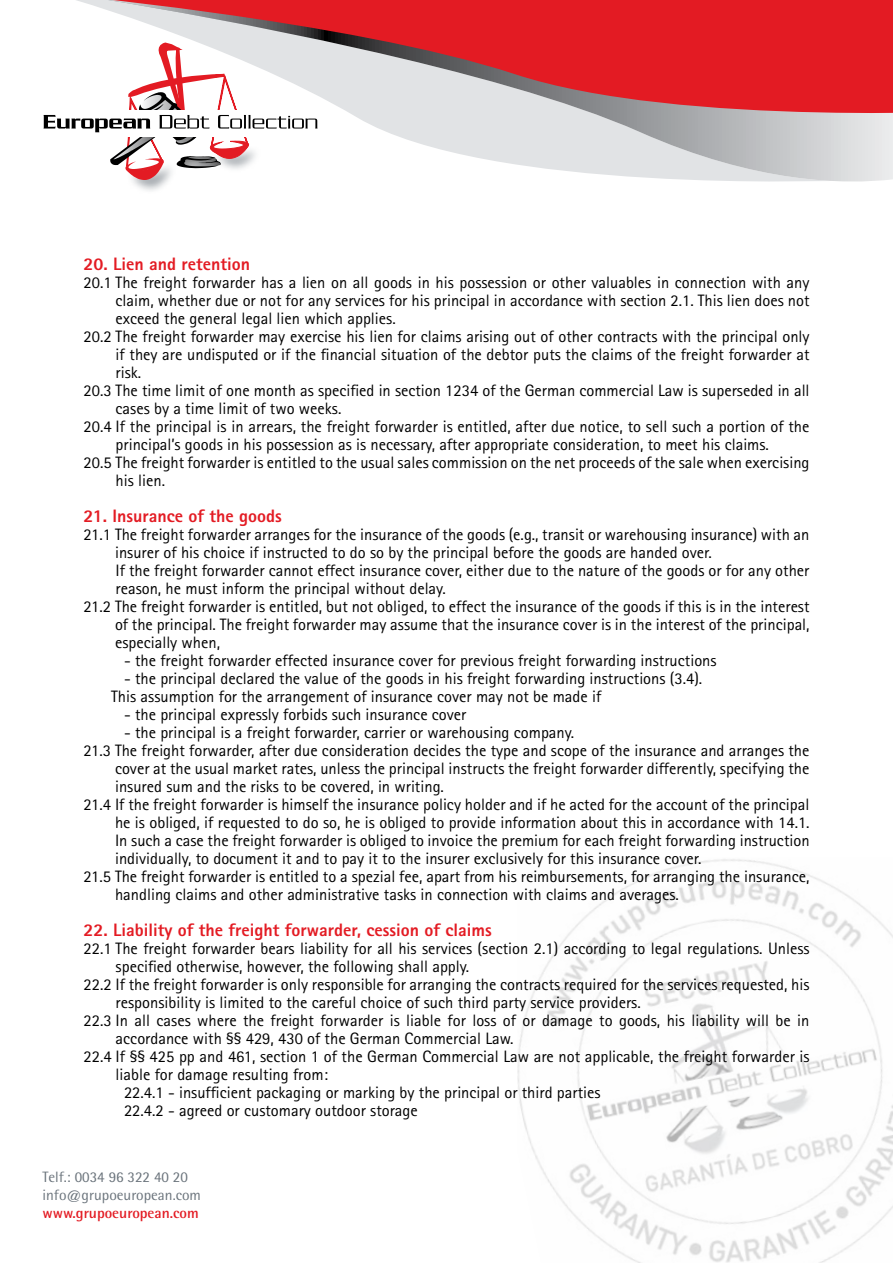
<style>
.page{position:relative;width:893px;height:1263px;background:#fff}
.page>*{position:absolute;margin:0;border:0;box-sizing:border-box;transform-origin:0 0}
.t1{font:800 18px "Rotis Sans Serif";color:#e31b23}
.t2{font:16.5px/18px "Rotis Sans Serif";color:#000}
.t3{font:15px/18px "Rotis Semi Sans";color:#6a737b}
.t4{font:700 15px "Rotis Semi Sans";color:#e31b23}
</style>
<div class="page">
<img style="left:517px;top:859px;width:376px;height:404px">
<svg style="left:378px;top:128px;width:515px;height:54px"></svg>
<svg style="left:76px;top:0;width:817px;height:128px;background:#d85c62"></svg>
<div style="left:34px;top:110px;width:293px;height:27px;background:#fff"></div>
<svg style="left:44px;top:38px;width:273px;height:153px"></svg>
<p class="t1" style="left:84px;top:252px;width:168px">20. Lien and retention</p>
<p class="t2" style="left:84px;top:273px;width:727px">20.1 The freight forwarder has a lien on all goods in his possession or other valuables in connection with any</p>
<p class="t2" style="left:116px;top:291px;width:695px">claim, whether due or not for any services for his principal in accordance with section 2.1. This lien does not</p>
<p class="t2" style="left:116px;top:309px;width:282px">exceed the general legal lien which applies.</p>
<p class="t2" style="left:84px;top:327px;width:727px">20.2 The freight forwarder may exercise his lien for claims arising out of other contracts with the principal only</p>
<p class="t2" style="left:116px;top:345px;width:695px">if they are undisputed or if the financial situation of the debtor puts the claims of the freight forwarder at</p>
<p class="t2" style="left:116px;top:363px;width:27px">risk.</p>
<p class="t2" style="left:84px;top:381px;width:727px">20.3 The time limit of one month as specified in section 1234 of the German commercial Law is superseded in all</p>
<p class="t2" style="left:116px;top:399px;width:227px">cases by a time limit of two weeks.</p>
<p class="t2" style="left:84px;top:417px;width:727px">20.4 If the principal is in arrears, the freight forwarder is entitled, after due notice, to sell such a portion of the</p>
<p class="t2" style="left:116px;top:435px;width:655px">principal’s goods in his possession as is necessary, after appropriate consideration, to meet his claims.</p>
<p class="t2" style="left:84px;top:453px;width:727px">20.5 The freight forwarder is entitled to the usual sales commission on the net proceeds of the sale when exercising</p>
<p class="t2" style="left:116px;top:471px;width:51px">his lien.</p>
<p class="t1" style="left:84px;top:504px;width:200px">21. Insurance of the goods</p>
<p class="t2" style="left:84px;top:525px;width:727px">21.1 The freight forwarder arranges for the insurance of the goods (e.g., transit or warehousing insurance) with an</p>
<p class="t2" style="left:115px;top:543px;width:598px">insurer of his choice if instructed to do so by the principal before the goods are handed over.</p>
<p class="t2" style="left:116px;top:561px;width:695px">If the freight forwarder cannot effect insurance cover, either due to the nature of the goods or for any other</p>
<p class="t2" style="left:116px;top:579px;width:332px">reason, he must inform the principal without delay.</p>
<p class="t2" style="left:84px;top:597px;width:727px">21.2 The freight forwarder is entitled, but not obliged, to effect the insurance of the goods if this is in the interest</p>
<p class="t2" style="left:115px;top:615px;width:696px">of the principal. The freight forwarder may assume that the insurance cover is in the interest of the principal,</p>
<p class="t2" style="left:115px;top:633px;width:107px">especially when,</p>
<p class="t2" style="left:124px;top:651px;width:594px">- the freight forwarder effected insurance cover for previous freight forwarding instructions</p>
<p class="t2" style="left:111px;top:669px;width:592px;text-indent:13px">- the principal declared the value of the goods in his freight forwarding instructions (3.4).<br>This assumption for the arrangement of insurance cover may not be made if</p>
<p class="t2" style="left:124px;top:705px;width:344px">- the principal expressly forbids such insurance cover</p>
<p class="t2" style="left:124px;top:723px;width:452px">- the principal is a freight forwarder, carrier or warehousing company.</p>
<p class="t2" style="left:84px;top:741px;width:727px">21.3 The freight forwarder, after due consideration decides the type and scope of the insurance and arranges the</p>
<p class="t2" style="left:115px;top:759px;width:696px">cover at the usual market rates, unless the principal instructs the freight forwarder differently, specifying the</p>
<p class="t2" style="left:115px;top:777px;width:330px">insured sum and the risks to be covered, in writing.</p>
<p class="t2" style="left:84px;top:795px;width:727px">21.4 If the freight forwarder is himself the insurance policy holder and if he acted for the account of the principal</p>
<p class="t2" style="left:115px;top:813px;width:696px">he is obliged, if requested to do so, he is obliged to provide information about this in accordance with 14.1.</p>
<p class="t2" style="left:115px;top:831px;width:696px">In such a case the freight forwarder is obliged to invoice the premium for each freight forwarding instruction</p>
<p class="t2" style="left:115px;top:849px;width:588px">individually, to document it and to pay it to the insurer exclusively for this insurance cover.</p>
<p class="t2" style="left:84px;top:867px;width:727px">21.5 The freight forwarder is entitled to a spezial fee, apart from his reimbursements, for arranging the insurance,</p>
<p class="t2" style="left:115px;top:885px;width:565px">handling claims and other administrative tasks in connection with claims and averages.</p>
<p class="t1" style="left:84px;top:918px;width:410px">22. Liability of the freight forwarder, cession of claims</p>
<p class="t2" style="left:84px;top:939px;width:727px">22.1 The freight forwarder bears liability for all his services (section 2.1) according to legal regulations. Unless</p>
<p class="t2" style="left:116px;top:957px;width:355px">specified otherwise, however, the following shall apply.</p>
<p class="t2" style="left:84px;top:975px;width:727px">22.2 If the freight forwarder is only responsible for arranging the contracts required for the services requested, his</p>
<p class="t2" style="left:116px;top:993px;width:527px">responsibility is limited to the careful choice of such third party service providers.</p>
<p class="t2" style="left:84px;top:1011px;width:727px">22.3 In all cases where the freight forwarder is liable for loss of or damage to goods, his liability will be in</p>
<p class="t2" style="left:116px;top:1029px;width:399px">accordance with §§ 429, 430 of the German Commercial Law.</p>
<p class="t2" style="left:84px;top:1047px;width:727px">22.4 If §§ 425 pp and 461, section 1 of the German Commercial Law are not applicable, the freight forwarder is</p>
<p class="t2" style="left:116px;top:1065px;width:214px">liable for damage resulting from:</p>
<p class="t2" style="left:124px;top:1083px;width:478px">22.4.1 - insufficient packaging or marking by the principal or third parties</p>
<p class="t2" style="left:124px;top:1101px;width:295px">22.4.2 - agreed or customary outdoor storage</p>
<p class="t3" style="left:43px;top:1168px;width:160px">Telf.: 0034 96 322 40 20 info@grupoeuropean.com</p>
<p class="t4" style="left:43px;top:1203px;width:158px">www.grupoeuropean.com</p>
</div>
